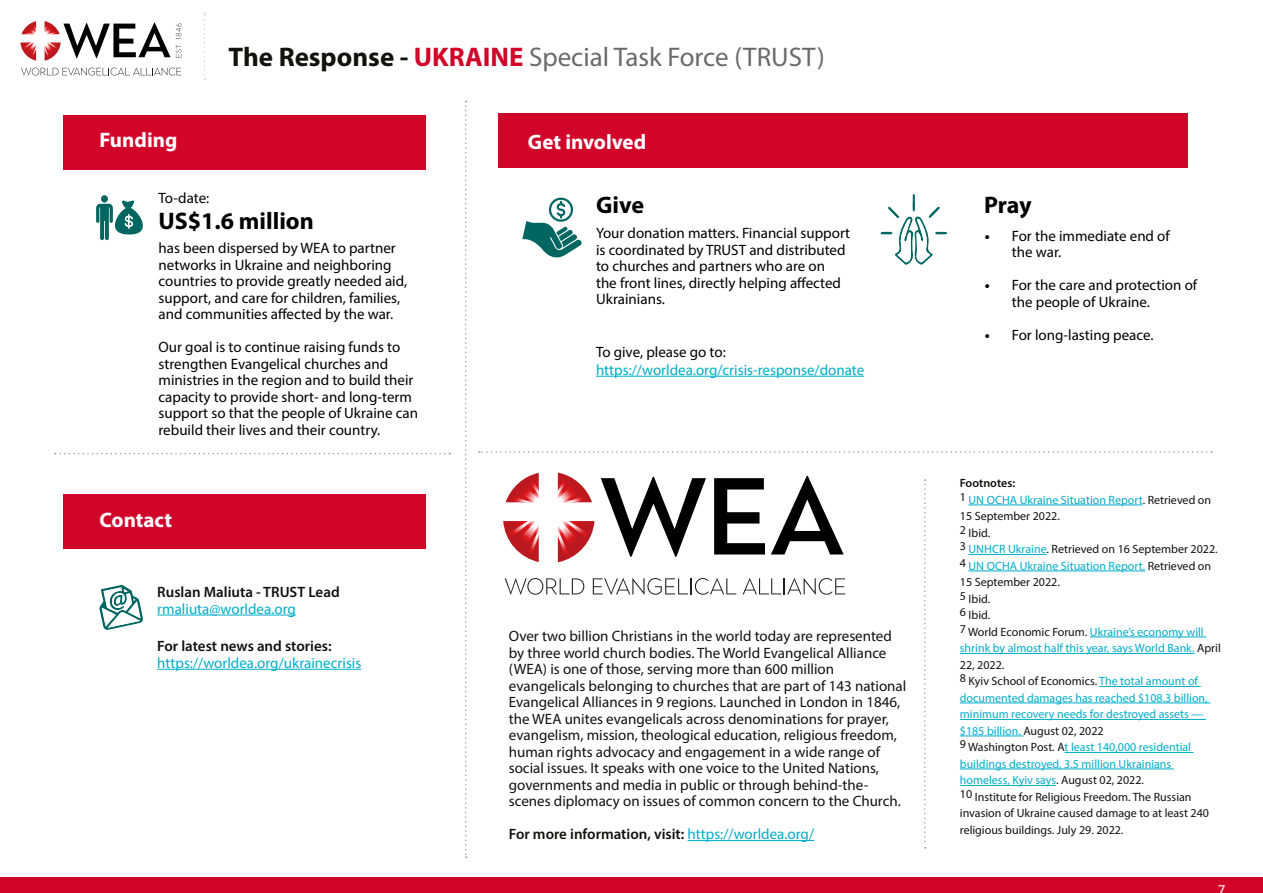
<style>
.page{position:relative;width:1263px;height:893px;background:#fff}
.page>*{position:absolute;margin:0;border:0;box-sizing:border-box;transform-origin:0 0}
.t1{font:27px "Myriad Pro";color:#6c6a68}
.t2{font:700 24px "Myriad Pro";color:#000}
.t3{font:700 21px "Myriad Pro";color:#fff}
.t4{font:15px/16.5px "Myriad Pro";color:#000}
.t5{font:15px/16.5px "Myriad Pro";color:#12110c}
.t6{font:15px "Myriad Pro";color:#00acca}
.t7{font:600 15px "Myriad Pro";color:#12110c}
.t8{font:15px "Myriad Pro";color:#fff}
.t9{font:12px/16.5px "Myriad Pro";color:#12110c}
.s1{font-weight:700;color:#12110c}
.s2{font-weight:700;color:#d10529}
.s3{font-weight:700}
.s4{font-weight:400;color:#00acca}
.s5{font-weight:600}
.s6{color:#00acca}
</style>
<div class="page">
<div style="left:498px;top:114px;width:689px;height:54px;background:#d10529"></div>
<div style="left:63px;top:494px;width:363px;height:55px;background:#d10529"></div>
<div style="left:0;top:877px;width:1263px;height:16px;background:#d10529"></div>
<svg style="left:204px;top:13px;width:1px;height:67px"></svg>
<hr style="left:688px;top:840px;width:126px;height:1px;background:#00acca">
<svg style="left:465px;top:101px;width:2px;height:757px"></svg>
<svg style="left:479px;top:451px;width:733px;height:2px"></svg>
<svg style="left:55px;top:453px;width:395px;height:1px"></svg>
<svg style="left:522px;top:198px;width:60px;height:60px"></svg>
<hr style="left:596px;top:376px;width:268px;height:1px;background:#00acca">
<svg style="left:880px;top:194px;width:67px;height:71px"></svg>
<hr style="left:157px;top:615px;width:139px;height:1px;background:#00acca">
<hr style="left:157px;top:669px;width:204px;height:1px;background:#00acca">
<div style="left:63px;top:116px;width:363px;height:54px;background:#d10529"></div>
<div style="left:101px;top:195px;width:7px;height:8px;background:#006661;border-radius:50%"></div>
<svg style="left:96px;top:199px;width:47px;height:41px"></svg>
<svg style="left:99px;top:585px;width:44px;height:45px"></svg>
<svg style="left:21px;top:68px;width:160px;height:8px"></svg>
<svg style="left:20px;top:21px;width:162px;height:40px"></svg>
<svg style="left:601px;top:477px;width:105px;height:80px"></svg>
<svg style="left:714px;top:478px;width:51px;height:76px"></svg>
<svg style="left:771px;top:476px;width:73px;height:78px"></svg>
<svg style="left:505px;top:578px;width:79px;height:17px"></svg>
<svg style="left:593px;top:578px;width:143px;height:17px"></svg>
<svg style="left:743px;top:578px;width:102px;height:17px"></svg>
<svg style="left:503px;top:473px;width:91px;height:89px"></svg>
<hr style="left:968px;top:505px;width:175px;height:1px;background:#00acca">
<hr style="left:968px;top:554px;width:78px;height:1px;background:#00acca">
<hr style="left:968px;top:571px;width:177px;height:1px;background:#00acca">
<hr style="left:1090px;top:637px;width:116px;height:1px;background:#00acca">
<hr style="left:960px;top:653px;width:234px;height:1px;background:#00acca">
<hr style="left:1099px;top:686px;width:102px;height:1px;background:#00acca">
<hr style="left:960px;top:703px;width:250px;height:1px;background:#00acca">
<hr style="left:960px;top:719px;width:246px;height:1px;background:#00acca">
<hr style="left:960px;top:736px;width:63px;height:1px;background:#00acca">
<hr style="left:1064px;top:752px;width:130px;height:1px;background:#00acca">
<hr style="left:960px;top:769px;width:214px;height:1px;background:#00acca">
<hr style="left:960px;top:785px;width:96px;height:1px;background:#00acca">
<svg style="left:924px;top:479px;width:2px;height:369px"></svg>
<h1 class="t1" style="left:229px;top:41px;width:598px"><span class="s1">The Response -</span> <span class="s2">UKRAINE</span> Special Task Force (TRUST)</h1>
<h3 class="t3" style="left:99px;top:127px;width:79px">Funding</h3>
<h3 class="t3" style="left:528px;top:128px;width:120px">Get involved</h3>
<p class="t4" style="left:159px;top:190px;width:52px">To-date:</p>
<h2 class="t2" style="left:159px;top:205px;width:157px">US$1.6 million</h2>
<p class="t4" style="left:159px;top:239px;width:250px">has been dispersed by WEA to partner networks in Ukraine and neighboring countries to provide greatly needed aid, support, and care for children, families, and communities affected by the war.</p>
<p class="t4" style="left:159px;top:338px;width:261px">Our goal is to continue raising funds to strengthen Evangelical churches and ministries in the region and to build their capacity to provide short- and long-term support so that the people of Ukraine can rebuild their lives and their country.</p>
<h3 class="t3" style="left:99px;top:507px;width:74px">Contact</h3>
<p class="t7" style="left:157px;top:582px;width:184px">Ruslan Maliuta - TRUST Lead</p>
<p class="t6" style="left:157px;top:599px;width:140px">rmaliuta@worldea.org</p>
<p class="t7" style="left:157px;top:637px;width:176px">For latest news and stories:</p>
<p class="t6" style="left:157px;top:653px;width:206px">https://worldea.org/ukrainecrisis</p>
<h2 class="t2" style="left:596px;top:189px;width:50px">Give</h2>
<h2 class="t2" style="left:984px;top:189px;width:49px">Pray</h2>
<p class="t4" style="left:596px;top:225px;width:256px">Your donation matters. Financial support is coordinated by TRUST and distributed to churches and partners who are on<br>the front lines, directly helping affected Ukrainians.</p>
<p class="t4" style="left:1012px;top:227px;width:159px;text-indent:-27px"><span class="s3">•</span> For the immediate end of the war.</p>
<p class="t4" style="left:1012px;top:277px;width:187px;text-indent:-27px"><span class="s3">•</span> For the care and protection of the people of Ukraine.</p>
<p class="t4" style="left:985px;top:326px;width:170px"><span class="s3">•</span> For long-lasting peace.</p>
<p class="t4" style="left:596px;top:343px;width:131px">To give, please go to:</p>
<p class="t6" style="left:596px;top:360px;width:270px">https://worldea.org/crisis-response/donate</p>
<p class="t5" style="left:509px;top:627px;width:399px">Over two billion Christians in the world today are represented by three world church bodies. The World Evangelical Alliance (WEA) is one of those, serving more than 600 million evangelicals belonging to churches that are part of 143 national Evangelical Alliances in 9 regions. Launched in London in 1846, the WEA unites evangelicals across denominations for prayer, evangelism, mission, theological education, religious freedom, human rights advocacy and engagement in a wide range of social issues. It speaks with one voice to the United Nations, governments and media in public or through behind-the&shy;scenes diplomacy on issues of common concern to the Church.</p>
<p class="t7" style="left:509px;top:824px;width:307px">For more information, visit: <span class="s4">https://worldea.org/</span></p>
<p class="t9" style="left:960px;top:475px;width:263px"><span class="s5">Footnotes:<br></span>1 <span class="s6">UN OCHA Ukraine Situation Report</span>. Retrieved on 15 September 2022.<br>2 Ibid.<br>3 <span class="s6">UNHCR Ukraine</span>. Retrieved on 16 September 2022.<br>4 <span class="s6">UN OCHA Ukraine Situation Report.</span> Retrieved on 15 September 2022.<br>5 Ibid.<br>6 Ibid.<br>7 World Economic Forum. <span class="s6">Ukraine’s economy will shrink by almost half this year, says World Bank.</span> April 22, 2022.<br>8 Kyiv School of Economics. <span class="s6">The total amount of documented damages has reached $108.3 billion, minimum recovery needs for destroyed assets — $185 billion.</span> August 02, 2022<br>9 Washington Post. A<span class="s6">t least 140,000 residential buildings destroyed, 3.5 million Ukrainians homeless, Kyiv says</span>. August 02, 2022.<br>10 Institute for Religious Freedom. The Russian invasion of Ukraine caused damage to at least 240 religious buildings. July 29. 2022.</p>
<p class="t8" style="left:1218px;top:881px;width:9px">7</p>
</div>
